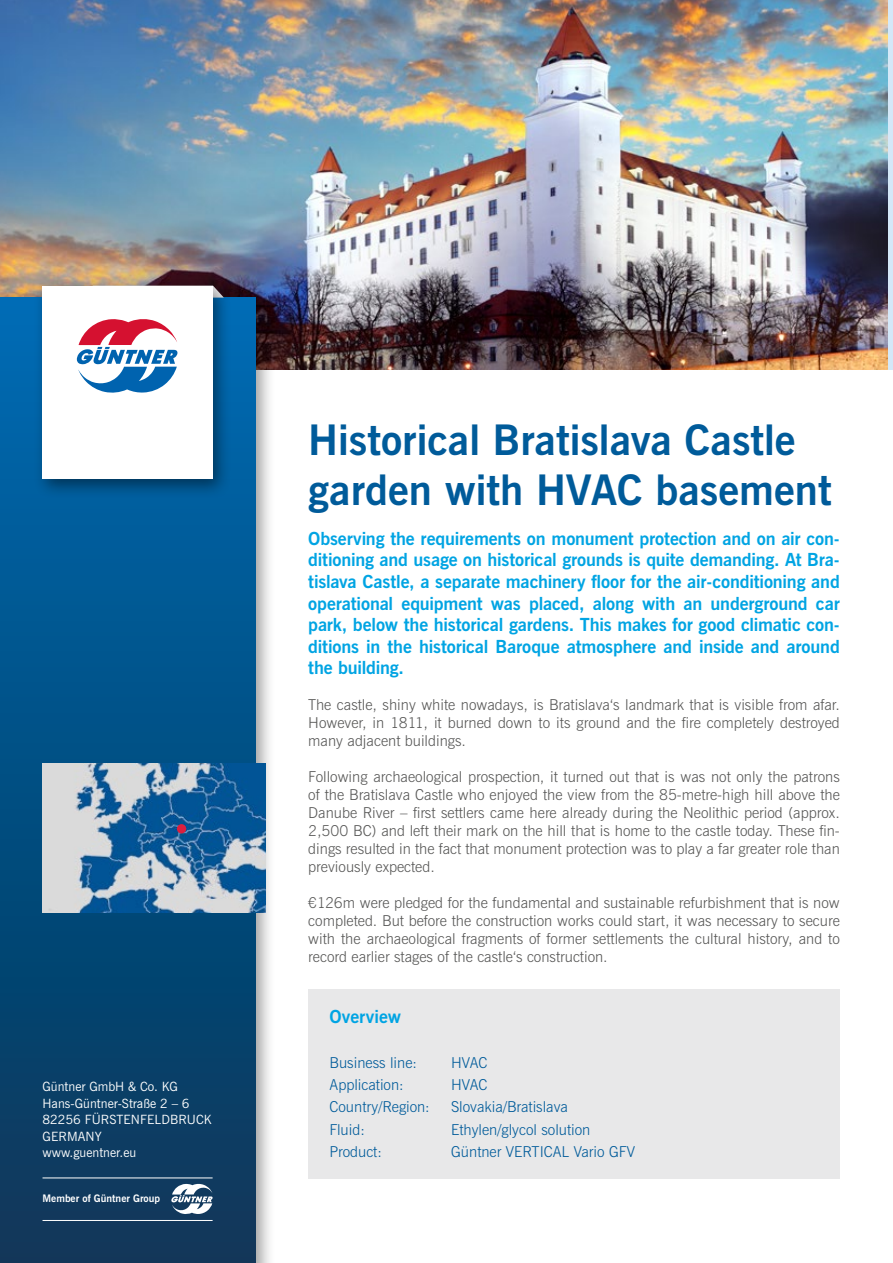
<style>
.page{position:relative;width:893px;height:1263px;background:#fff}
.page>*{position:absolute;margin:0;border:0;box-sizing:border-box;transform-origin:0 0}
.t1{font:700 42px/50.4px "News Gothic";color:#005b9a}
.t2{font:700 18px/21.6px "News Gothic";letter-spacing:-.01em;color:#00a4e3;text-align:justify}
.t3{font:300 15px/18px "News Gothic L";color:#575756;text-align:justify}
.t4{font:300 15px "News Gothic L";color:#005b9a}
.t5{font:12.75px/16.5px "News Gothic";color:#fff}
.t6{font:700 10.35px "News Gothic";color:#fff}
</style>
<div class="page">
<img style="left:0;top:0;width:887px;height:370px">
<div style="left:0;top:289px;width:276px;height:974px;background:#000;opacity:.38"></div>
<div style="left:0;top:298px;width:255px;height:965px;background:linear-gradient(to bottom,#006bb3,#0e3757)"></div>
<div style="left:33px;top:279px;width:199px;height:221px;background:#000;opacity:.45"></div>
<div style="left:43px;top:286px;width:170px;height:192px;background:#fff"></div>
<svg style="left:76px;top:319px;width:102px;height:74px"></svg>
<img style="left:43px;top:763px;width:223px;height:149px">
<div style="left:177px;top:824px;width:9px;height:9px;background:#db1f3e;border-radius:50%"></div>
<svg style="left:171px;top:1184px;width:42px;height:30px"></svg>
<hr style="left:43px;top:1220px;width:170px;height:1px;background:#fff">
<hr style="left:43px;top:1177px;width:170px;height:1px;background:#fff">
<div style="left:308px;top:989px;width:532px;height:189px;background:#e8e8e9"></div>
<p class="t5" style="left:43px;top:1079px;width:171px">Güntner GmbH &amp; Co. KG<br>Hans-Güntner-Straße 2 – 6<br>82256 FÜRSTENFELDBRUCK<br>GERMANY<br>www.guentner.eu</p>
<p class="t6" style="left:43px;top:1192px;width:119px">Member of Güntner Group</p>
<h1 class="t1" style="left:308px;top:416px;width:525px">Historical Bratislava Castle garden with HVAC basement</h1>
<p class="t2" style="left:308px;top:528px;width:533px">Observing the requirements on monument protection and on air con&shy;ditioning and usage on historical grounds is quite demanding. At Bra&shy;tislava Castle, a separate machinery floor for the air-conditioning and operational equipment was placed, along with an underground car park, below the historical gardens. This makes for good climatic con&shy;ditions in the historical Baroque atmosphere and inside and around the building.</p>
<p class="t3" style="left:308px;top:696px;width:533px">The castle, shiny white nowadays, is Bratislava‘s landmark that is visible from afar.<br>However, in 1811, it burned down to its ground and the fire completely destroyed many adjacent buildings.</p>
<p class="t3" style="left:308px;top:768px;width:533px">Following archaeological prospection, it turned out that is was not only the patrons of the Bratislava Castle who enjoyed the view from the 85-metre-high hill above the Danube River – first settlers came here already during the Neolithic period (approx.<br>2,500 BC) and left their mark on the hill that is home to the castle today. These fin&shy;dings resulted in the fact that monument protection was to play a far greater role than previously expected.</p>
<p class="t3" style="left:308px;top:894px;width:533px">€126m were pledged for the fundamental and sustainable refurbishment that is now completed. But before the construction works could start, it was necessary to secure with the archaeological fragments of former settlements the cultural history, and to record earlier stages of the castle‘s construction.</p>
<p class="t2" style="left:330px;top:1006px;width:73px">Overview</p>
<p class="t4" style="left:330px;top:1053px;width:89px">Business line:</p>
<p class="t4" style="left:451px;top:1053px;width:38px">HVAC</p>
<p class="t4" style="left:330px;top:1075px;width:75px">Application:</p>
<p class="t4" style="left:451px;top:1075px;width:38px">HVAC</p>
<p class="t4" style="left:330px;top:1097px;width:102px">Country/Region:</p>
<p class="t4" style="left:451px;top:1097px;width:118px">Slovakia/Bratislava</p>
<p class="t4" style="left:330px;top:1120px;width:37px">Fluid:</p>
<p class="t4" style="left:451px;top:1120px;width:141px">Ethylen/glycol solution</p>
<p class="t4" style="left:330px;top:1142px;width:54px">Product:</p>
<p class="t4" style="left:451px;top:1142px;width:185px">Güntner VERTICAL Vario GFV</p>
</div>
